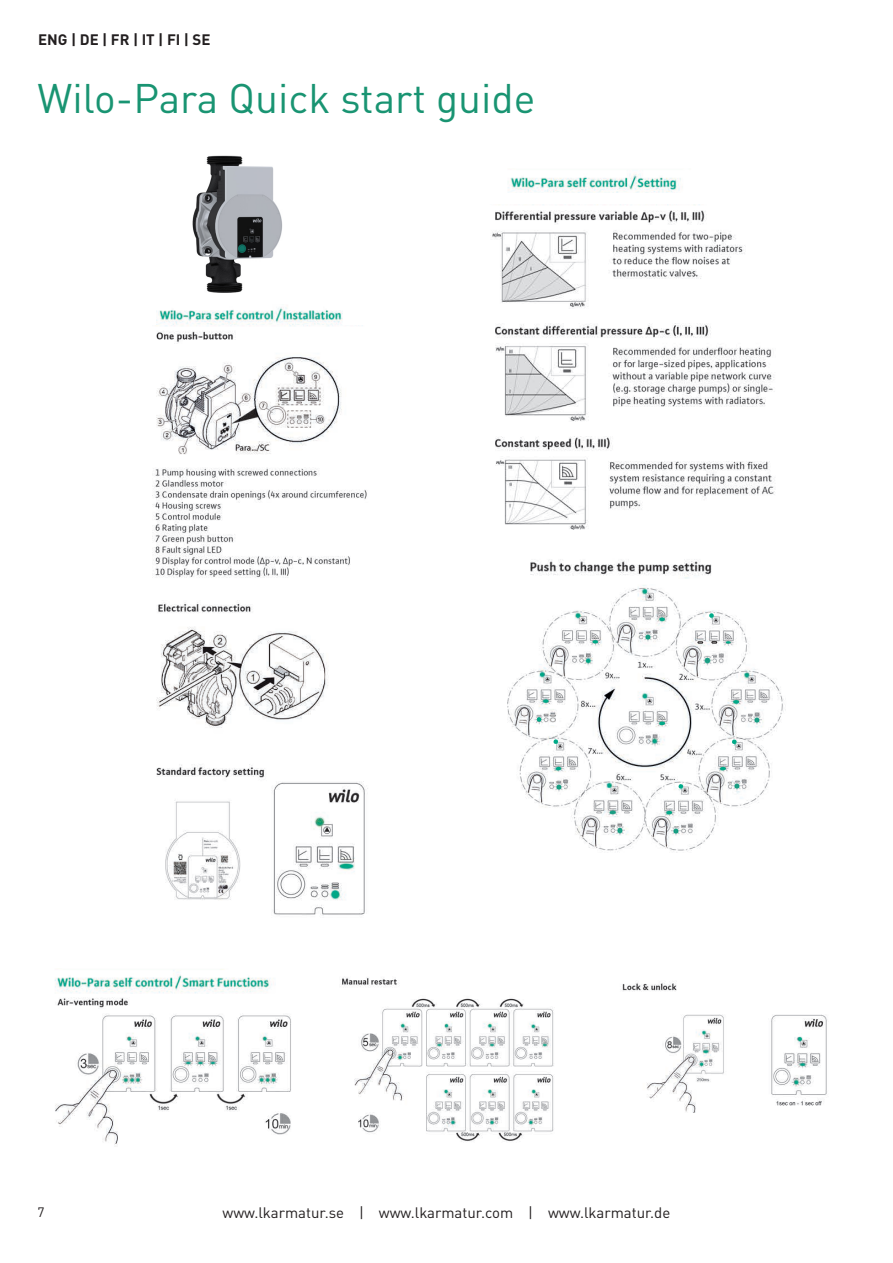
<style>
.page{position:relative;width:893px;height:1263px;background:#fff}
.page>*{position:absolute;margin:0;border:0;box-sizing:border-box;transform-origin:0 0}
.Underrubrik_1{font:40.8px "DIN Pro";color:#199472}
.t1{font:15px "DIN Pro";color:#231f20}
.t2{font:700 15px "DIN Pro";color:#231f20}
.t3{font:13.5px "DIN Pro";color:#231f20}
</style>
<div class="page">
<img style="left:192px;top:155px;width:91px;height:138px">
<img style="left:157px;top:307px;width:186px;height:18px">
<img style="left:508px;top:174px;width:173px;height:18px">
<img style="left:507px;top:585px;width:279px;height:268px">
<svg style="left:704px;top:612px;width:10px;height:8px"></svg>
<svg style="left:696px;top:641px;width:8px;height:3px"></svg>
<svg style="left:726px;top:641px;width:4px;height:3px"></svg>
<svg style="left:644px;top:633px;width:9px;height:9px"></svg>
<svg style="left:701px;top:654px;width:11px;height:11px"></svg>
<svg style="left:729px;top:738px;width:8px;height:8px"></svg>
<svg style="left:675px;top:783px;width:8px;height:7px"></svg>
<svg style="left:615px;top:827px;width:9px;height:8px"></svg>
<svg style="left:554px;top:783px;width:9px;height:8px"></svg>
<svg style="left:672px;top:827px;width:9px;height:8px"></svg>
<svg style="left:659px;top:617px;width:6px;height:4px"></svg>
<svg style="left:593px;top:640px;width:5px;height:3px"></svg>
<svg style="left:543px;top:699px;width:6px;height:4px"></svg>
<svg style="left:556px;top:767px;width:5px;height:3px"></svg>
<svg style="left:666px;top:811px;width:6px;height:3px"></svg>
<svg style="left:659px;top:721px;width:6px;height:4px"></svg>
<svg style="left:733px;top:700px;width:6px;height:3px"></svg>
<svg style="left:720px;top:767px;width:6px;height:3px"></svg>
<svg style="left:732px;top:783px;width:10px;height:8px"></svg>
<svg style="left:752px;top:716px;width:9px;height:8px"></svg>
<svg style="left:607px;top:810px;width:13px;height:5px"></svg>
<svg style="left:550px;top:738px;width:9px;height:8px"></svg>
<svg style="left:536px;top:717px;width:6px;height:5px"></svg>
<div style="left:549px;top:716px;width:10px;height:8px;background:#fff"></div>
<svg style="left:550px;top:715px;width:6px;height:8px"></svg>
<img style="left:530px;top:559px;width:182px;height:20px">
<img style="left:492px;top:204px;width:283px;height:326px">
<img style="left:152px;top:325px;width:216px;height:590px">
<img style="left:55px;top:969px;width:236px;height:178px">
<img style="left:342px;top:977px;width:212px;height:165px">
<img style="left:622px;top:982px;width:205px;height:130px">
<p class="t2" style="left:38px;top:27px;width:174px">ENG | DE | FR | IT | FI | SE</p>
<p class="Underrubrik_1" style="left:38px;top:66px;width:499px">Wilo-Para Quick start guide</p>
<p class="t3" style="left:38px;top:1202px;width:9px">7</p>
<p class="t1" style="left:223px;top:1201px;width:449px">www.lkarmatur.se | www.lkarmatur.com | www.lkarmatur.de</p>
</div>
